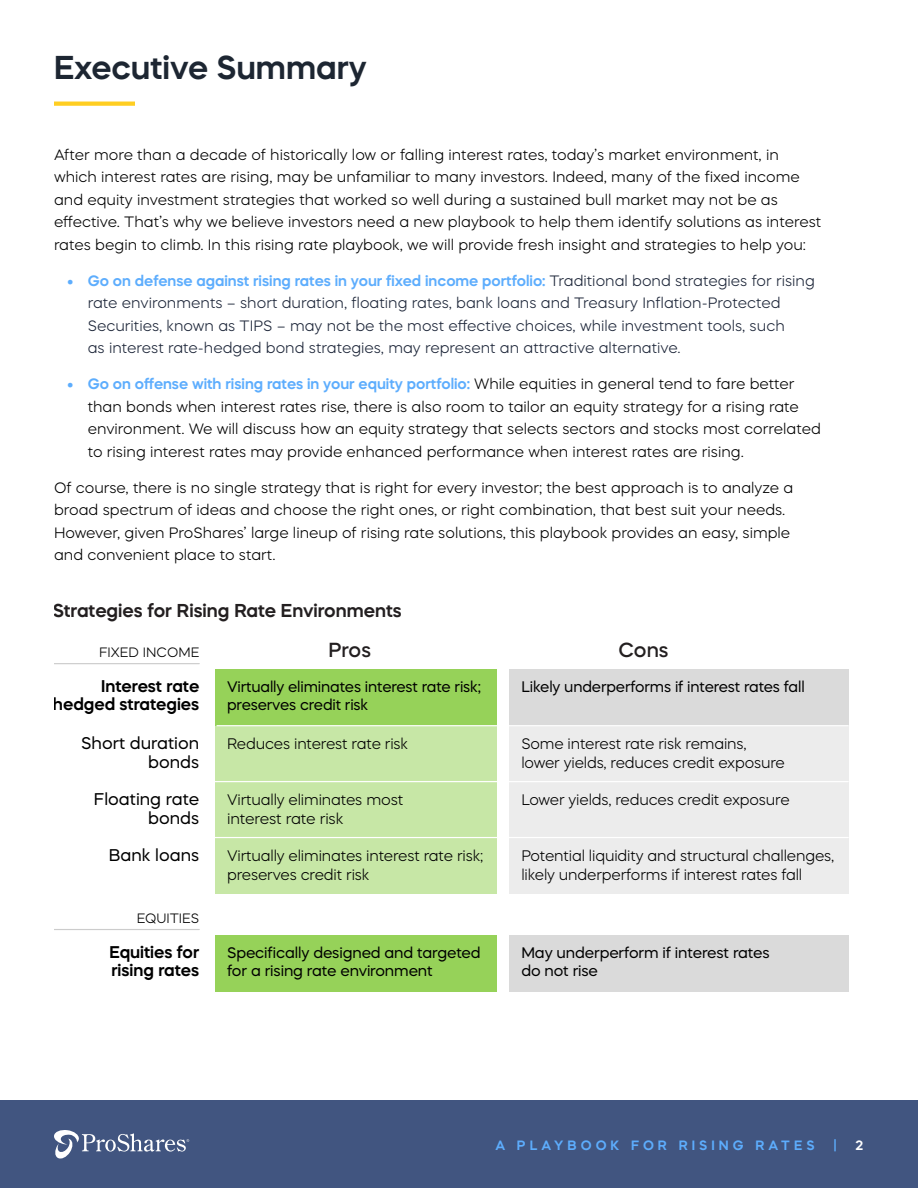
<style>
.page{position:relative;width:918px;height:1188px;background:#fff}
.page>*{position:absolute;margin:0;border:0;box-sizing:border-box;transform-origin:0 0}
.t1{font:600 33px "Mazzard H";color:#1d2632}
.t2{font:500 20.4px "Mazzard H";letter-spacing:-.005em;color:#231f20}
.t3{font:600 18.6px "Mazzard H";color:#231f20}
.t4{font:600 16.95px/18.6px "Mazzard H";color:#000;text-align:right}
.t5{font:16.95px/18.6px "Mazzard H";color:#000;text-align:right}
.t6{font:300 15.3px/18.6px "Mazzard H";letter-spacing:-.01em;color:#000}
.t7{font:15.3px/18.6px "Mazzard H";letter-spacing:-.01em;color:#000}
.t8{font:300 15px/22.5px "Mazzard H";color:#000}
.t9{font:300 15px/22.5px "Mazzard H";color:#1d2639}
.t10{font:600 13.5px "Mazzard H";letter-spacing:.3em;color:#5dadfd}
.t11{font:300 13.5px "Mazzard H";color:#000}
.t12{font:600 13.5px "Mazzard H";color:#fff}
.s1{font-weight:600;color:#5dadfd}
</style>
<div class="page">
<div style="left:0;top:1101px;width:918px;height:87px;background:#415580"></div>
<svg style="left:54px;top:1130px;width:135px;height:29px"></svg>
<svg style="left:54px;top:102px;width:81px;height:4px"></svg>
<div style="left:215px;top:669px;width:282px;height:57px;background:#96d259"></div>
<div style="left:509px;top:669px;width:339px;height:57px;background:#dadada"></div>
<div style="left:215px;top:726px;width:282px;height:167px;background:#c7e7a6"></div>
<div style="left:509px;top:726px;width:339px;height:167px;background:#ececec"></div>
<hr style="left:217px;top:725px;width:631px;height:1px;background:#fff">
<hr style="left:207px;top:781px;width:641px;height:1px;background:#fff">
<hr style="left:207px;top:837px;width:641px;height:1px;background:#fff">
<hr style="left:54px;top:663px;width:145px;height:1px;background:#ccc">
<div style="left:215px;top:935px;width:282px;height:57px;background:#96d259"></div>
<div style="left:509px;top:935px;width:339px;height:57px;background:#dadada"></div>
<hr style="left:54px;top:929px;width:145px;height:1px;background:#ccc">
<h1 class="t1" style="left:54px;top:46px;width:314px">Executive Summary</h1>
<p class="t8" style="left:54px;top:143px;width:769px">After more than a decade of historically low or falling interest rates, today’s market environment, in which interest rates are rising, may be unfamiliar to many investors. Indeed, many of the fixed income and equity investment strategies that worked so well during a sustained bull market may not be as effective. That’s why we believe investors need a new playbook to help them identify solutions as interest rates begin to climb. In this rising rate playbook, we will provide fresh insight and strategies to help you:</p>
<p class="t9" style="left:88px;top:269px;width:729px;text-indent:-20px"><span class="s1">• Go on defense against rising rates in your fixed income portfolio:</span> Traditional bond strategies for rising rate environments – short duration, floating rates, bank loans and Treasury Inflation-Protected Securities, known as TIPS – may not be the most effective choices, while investment tools, such<br>as interest rate-hedged bond strategies, may represent an attractive alternative.</p>
<p class="t8" style="left:88px;top:372px;width:735px;text-indent:-20px"><span class="s1">• Go on offense with rising rates in your equity portfolio:</span> While equities in general tend to fare better than bonds when interest rates rise, there is also room to tailor an equity strategy for a rising rate environment. We will discuss how an equity strategy that selects sectors and stocks most correlated to rising interest rates may provide enhanced performance when interest rates are rising.</p>
<p class="t8" style="left:54px;top:476px;width:741px">Of course, there is no single strategy that is right for every investor; the best approach is to analyze a broad spectrum of ideas and choose the right ones, or right combination, that best suit your needs.<br>However, given ProShares’ large lineup of rising rate solutions, this playbook provides an easy, simple and convenient place to start.</p>
<p class="t3" style="left:53px;top:599px;width:351px">Strategies for Rising Rate Environments</p>
<p class="t11" style="left:99px;top:644px;width:102px">FIXED INCOME</p>
<h2 class="t2" style="left:328px;top:637px;width:44px">Pros</h2>
<h2 class="t2" style="left:619px;top:637px;width:52px">Cons</h2>
<p class="t4" style="left:53px;top:676px;width:148px">Interest rate hedged strategies</p>
<p class="t7" style="left:227px;top:677px;width:255px">Virtually eliminates interest rate risk; preserves credit risk</p>
<p class="t7" style="left:521px;top:677px;width:285px">Likely underperforms if interest rates fall</p>
<p class="t5" style="left:81px;top:734px;width:120px">Short duration bonds</p>
<p class="t6" style="left:227px;top:735px;width:183px">Reduces interest rate risk</p>
<p class="t6" style="left:521px;top:735px;width:265px">Some interest rate risk remains, lower yields, reduces credit exposure</p>
<p class="t5" style="left:94px;top:790px;width:107px">Floating rate bonds</p>
<p class="t6" style="left:227px;top:790px;width:178px">Virtually eliminates most interest rate risk</p>
<p class="t6" style="left:521px;top:790px;width:270px">Lower yields, reduces credit exposure</p>
<p class="t5" style="left:109px;top:846px;width:92px">Bank loans</p>
<p class="t6" style="left:227px;top:846px;width:258px">Virtually eliminates interest rate risk; preserves credit risk</p>
<p class="t6" style="left:521px;top:846px;width:314px">Potential liquidity and structural challenges, likely underperforms if interest rates fall</p>
<p class="t11" style="left:137px;top:910px;width:64px">EQUITIES</p>
<p class="t4" style="left:110px;top:942px;width:91px;text-align:left">Equities for rising rates</p>
<p class="t7" style="left:227px;top:943px;width:255px">Specifically designed and targeted for a rising rate environment</p>
<p class="t7" style="left:521px;top:943px;width:250px">May underperform if interest rates do not rise</p>
<p class="t10" style="left:496px;top:1136px;width:321px">A PLAYBOOK FOR RISING RATES</p>
<p class="t10" style="left:834px;top:1136px;width:4px">|</p>
<p class="t12" style="left:856px;top:1136px;width:9px">2</p>
</div>
